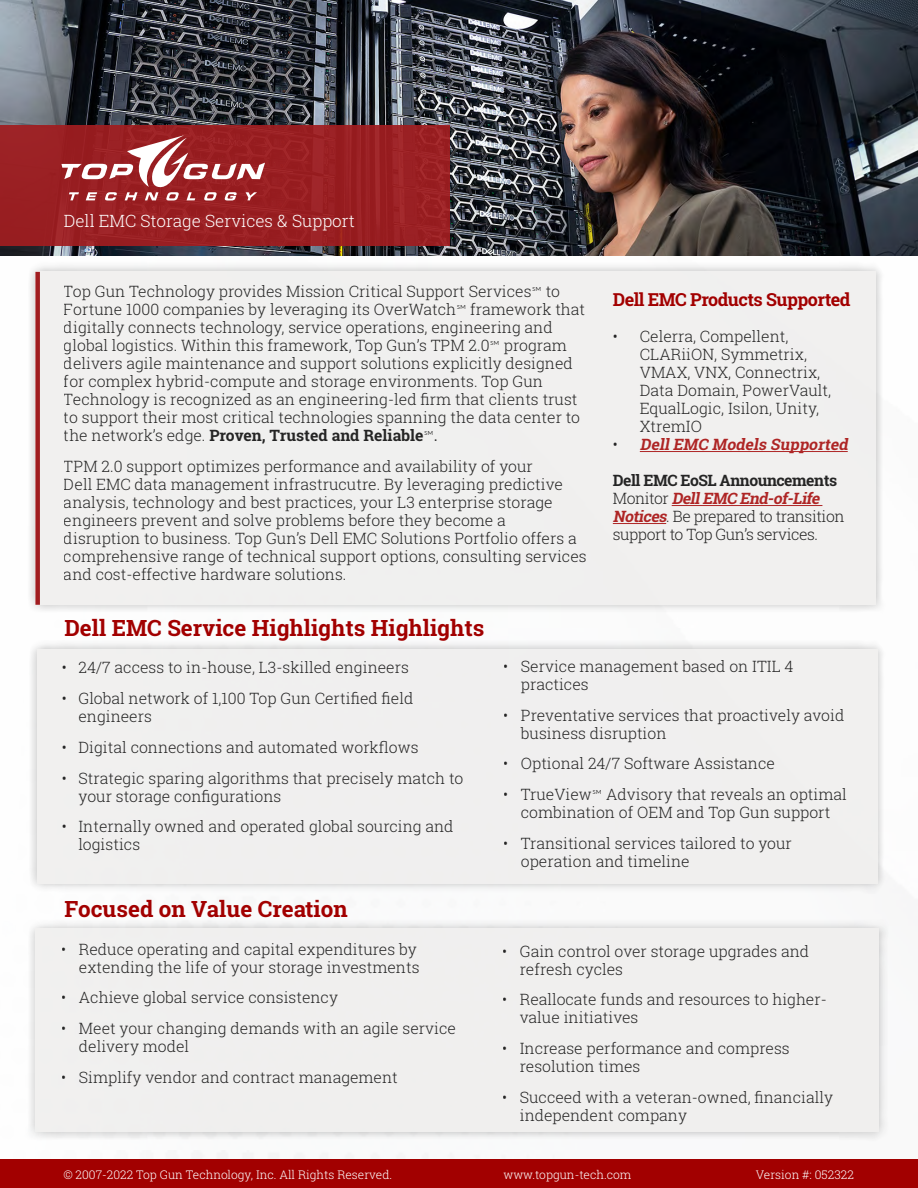
<style>
.page{position:relative;width:918px;height:1188px;background:#fff}
.page>*{position:absolute;margin:0;border:0;box-sizing:border-box;transform-origin:0 0}
.t1{font:700 22.5px "Roboto Slab";color:#a20000}
.t2{font:700 18px "Roboto Slab";letter-spacing:-.03em;color:#a20000}
.t3{font:300 17.1px "Roboto Slab";color:#fff}
.t4{font:300 15.75px/18px "Roboto Slab";color:#000}
.t5{font:300 15.75px/18px "Roboto Slab";letter-spacing:-.03em;color:#000}
.t6{font:italic 700 15.75px "Roboto Slab";color:#a20000}
.t7{font:300 12px "Roboto Slab";color:#fff}
.s1{font-family:"Lato";font-size:14.25px}
.s2{font-weight:700}
.s3{font-family:"Times New Roman";font-weight:400}
.s4{font-weight:300;font-style:normal;color:#000}
.s5{font-weight:700;font-style:italic;color:#a20000}
</style>
<div class="page">
<div style="left:0;top:1160px;width:918px;height:28px;background:#a20000"></div>
<img style="left:0;top:0;width:918px;height:256px">
<div style="left:0;top:125px;width:450px;height:120px;background:#991f22"></div>
<div style="left:26px;top:261px;width:860px;height:353px;background:#000;opacity:.3"></div>
<div style="left:35px;top:271px;width:841px;height:334px;background:#efeeed"></div>
<hr style="left:640px;top:451px;width:208px;height:1px;background:#a20000">
<hr style="left:672px;top:505px;width:150px;height:1px;background:#a20000">
<hr style="left:613px;top:523px;width:53px;height:1px;background:#a20000">
<div style="left:26px;top:919px;width:862px;height:223px;background:#000;opacity:.3"></div>
<div style="left:35px;top:929px;width:844px;height:203px;background:#efeeed"></div>
<div style="left:27px;top:640px;width:860px;height:253px;background:#000;opacity:.3"></div>
<div style="left:37px;top:649px;width:840px;height:235px;background:#efeeed"></div>
<div style="left:35px;top:272px;width:5px;height:333px;background:#a11d20"></div>
<svg style="left:61px;top:135px;width:204px;height:65px"></svg>
<p class="t3" style="left:64px;top:209px;width:293px">Dell EMC Storage Services &amp; Support</p>
<p class="t4" style="left:64px;top:282px;width:523px">Top Gun Technology provides Mission Critical Support Services<span class="s1">℠</span> to Fortune 1000 companies by leveraging its OverWatch<span class="s1">℠</span> framework that digitally connects technology, service operations, engineering and global logistics. Within this framework, Top Gun’s TPM 2.0<span class="s1">℠</span> program delivers agile maintenance and support solutions explicitly designed for complex hybrid-compute and storage environments. Top Gun Technology is recognized as an engineering-led firm that clients trust to support their most critical technologies spanning the data center to the network’s edge. <span class="s2">Proven, Trusted and Reliable</span><span class="s1">℠</span><span class="s3">.</span></p>
<p class="t4" style="left:64px;top:457px;width:524px">TPM 2.0 support optimizes performance and availability of your<br>Dell EMC data management infrastrucutre. By leveraging predictive analysis, technology and best practices, your L3 enterprise storage engineers prevent and solve problems before they become a<br>disruption to business. Top Gun’s Dell EMC Solutions Portfolio offers a comprehensive range of technical support options, consulting services and cost-effective hardware solutions.</p>
<h1 class="t1" style="left:64px;top:613px;width:421px">Dell EMC Service Highlights Highlights</h1>
<p class="t2" style="left:613px;top:287px;width:239px">Dell EMC Products Supported</p>
<p class="t4" style="left:640px;top:327px;width:193px;text-indent:-27px">• Celerra, Compellent,<br>CLARiiON, Symmetrix,<br>VMAX, VNX, Connectrix,<br>Data Domain, PowerVault,<br>EqualLogic, Isilon, Unity,<br>XtremIO</p>
<p class="t6" style="left:613px;top:433px;width:240px"><span class="s4">•</span> DellEMC Models Supported</p>
<p class="t5" style="left:613px;top:471px;width:233px"><span class="s2">Dell EMC EoSL Announcements<br></span>M o n i t o r <span class="s5">DellEMC End-of-Life<br>Notices</span>. Be prepared to transition support to Top Gun’s services.</p>
<p class="t4" style="left:61px;top:658px;width:349px">• 24/7 access to in-house, L3-skilled engineers</p>
<p class="t4" style="left:78px;top:689px;width:336px;text-indent:-17px">• Global network of 1,100 Top Gun Certified field engineers</p>
<p class="t4" style="left:61px;top:738px;width:359px">• Digital connections and automated workflows</p>
<p class="t4" style="left:78px;top:768px;width:386px;text-indent:-17px">• Strategic sparing algorithms that precisely match to your storage configurations</p>
<p class="t4" style="left:78px;top:817px;width:377px;text-indent:-17px">• Internally owned and operated global sourcing and logistics</p>
<h1 class="t1" style="left:64px;top:893px;width:285px">Focused on Value Creation</h1>
<p class="t4" style="left:62px;top:939px;width:359px;text-align:right">• Reduce operating and capital expenditures by extending the life of your storage investments</p>
<p class="t4" style="left:62px;top:988px;width:278px">• Achieve global service consistency</p>
<p class="t4" style="left:79px;top:1019px;width:379px;text-indent:-17px">• Meet your changing demands with an agile service delivery model</p>
<p class="t4" style="left:62px;top:1068px;width:337px">• Simplify vendor and contract management</p>
<p class="t4" style="left:521px;top:657px;width:274px;text-indent:-17px">• Service management based on ITIL 4 practices</p>
<p class="t4" style="left:521px;top:705px;width:325px;text-indent:-17px">• Preventative services that proactively avoid business disruption</p>
<p class="t4" style="left:504px;top:754px;width:273px">• Optional 24/7 Software Assistance</p>
<p class="t4" style="left:504px;top:785px;width:345px;text-align:center">• TrueView<span class="s1">℠</span> Advisory that reveals an optimal combination of OEM and Top Gun support</p>
<p class="t4" style="left:521px;top:834px;width:273px;text-indent:-17px">• Transitional services tailored to your operation and timeline</p>
<p class="t4" style="left:520px;top:941px;width:291px;text-indent:-17px">• Gain control over storage upgrades and refresh cycles</p>
<p class="t4" style="left:520px;top:990px;width:309px;text-indent:-17px">• Reallocate funds and resources to higher&shy;value initiatives</p>
<p class="t4" style="left:520px;top:1039px;width:271px;text-indent:-17px">• Increase performance and compress resolution times</p>
<p class="t4" style="left:520px;top:1088px;width:315px;text-indent:-17px">• Succeed with a veteran-owned, financially independent company</p>
<p class="t7" style="left:63px;top:1166px;width:330px">© 2007-2022 Top Gun Technology, Inc. All Rights Reserved.</p>
<p class="t7" style="left:503px;top:1166px;width:130px">www.topgun-tech.com</p>
<p class="t7" style="left:756px;top:1166px;width:100px">Version #: 052322</p>
</div>
